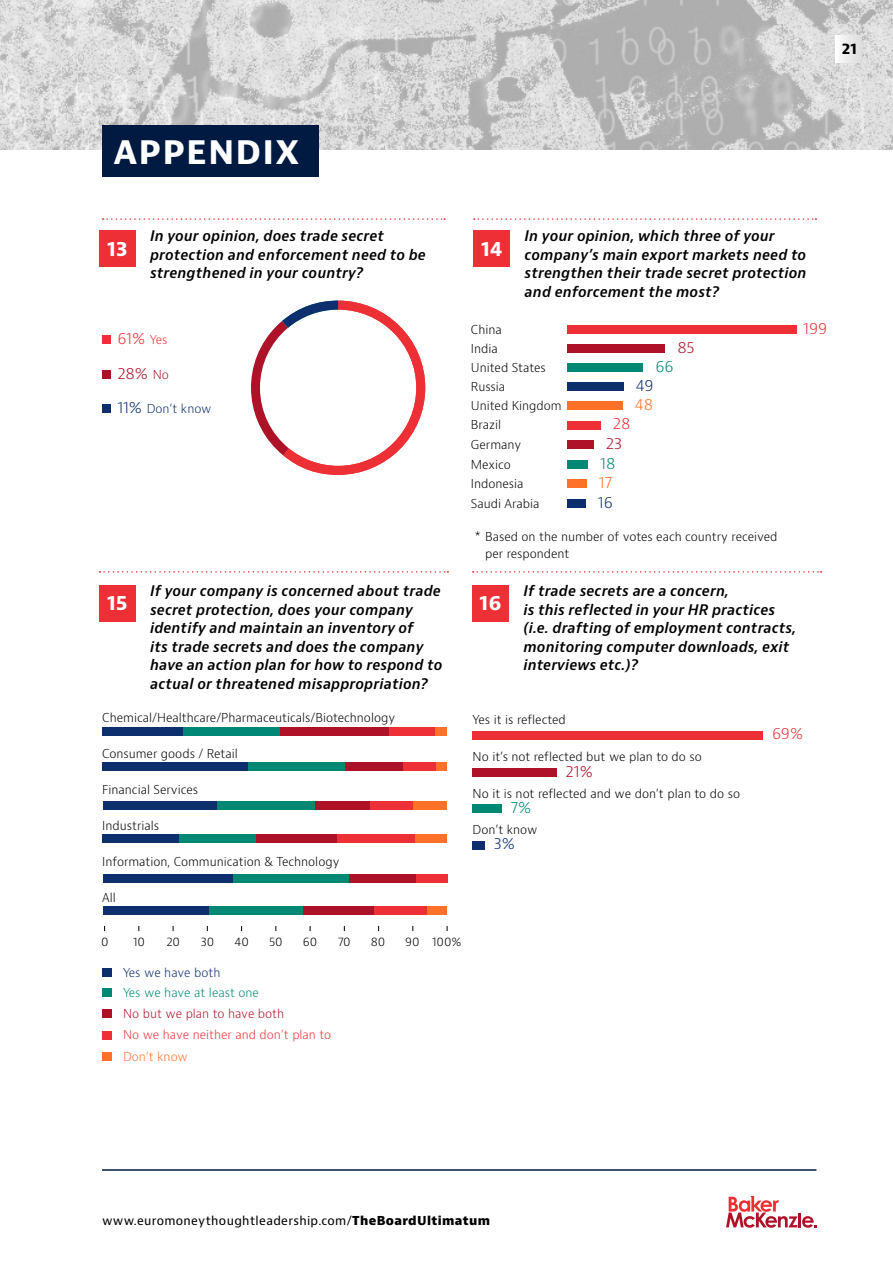
<style>
.page{position:relative;width:893px;height:1263px;background:#fff}
.page>*{position:absolute;margin:0;border:0;box-sizing:border-box;transform-origin:0 0}
.t1{font:700 34.5px "Baker Mc Kenzie Bernini";letter-spacing:.03em;color:#fff}
.t2{font:700 20.25px "Baker Mc Kenzie Bernini";letter-spacing:.01em;color:#fff}
.t3{font:300 15.75px "Baker Mc Kenzie Bernini";letter-spacing:-.015em;color:#ed3036}
.t4{font:300 15.75px "Baker Mc Kenzie Bernini";letter-spacing:-.01em;color:#ad1229}
.t5{font:300 15.75px "Baker Mc Kenzie Bernini";color:#008875}
.t6{font:300 15.75px "Baker Mc Kenzie Bernini";color:#0d2f6d}
.t7{font:300 15.75px "Baker Mc Kenzie Bernini";color:#ff7029}
.t8{font:700 15px "Baker Mc Kenzie Bernini";color:#000}
.t9{font:italic 600 14.25px/18.6px "Baker Mc Kenzie Bernini";letter-spacing:.01em;color:#000}
.t10{font:300 12px/19.5px "Baker Mc Kenzie Bernini";color:#000}
.t11{font:12px "Baker Mc Kenzie Bernini";letter-spacing:.03em;color:#000}
.t12{font:300 12px "Baker Mc Kenzie Bernini";color:#ed3036}
.t13{font:300 12px "Baker Mc Kenzie Bernini";color:#0d2f6d}
.t14{font:300 12px "Baker Mc Kenzie Bernini";color:#ad1229}
.t15{font:300 12px "Baker Mc Kenzie Bernini";color:#008875}
.t16{font:300 12px "Baker Mc Kenzie Bernini";color:#ff7029}
.s1{font-size:12px}
.s2{font-size:15.75px}
.s3{font-stretch:expanded}
</style>
<div class="page">
<img style="left:0;top:0;width:893px;height:149px">
<div style="left:102px;top:125px;width:216px;height:52px;background:#001a42"></div>
<svg style="left:726px;top:1196px;width:91px;height:32px"></svg>
<div style="left:102px;top:1031px;width:9px;height:8px;background:#ed3036"></div>
<div style="left:102px;top:1052px;width:9px;height:9px;background:#ff7029"></div>
<div style="left:102px;top:1009px;width:9px;height:9px;background:#ad1229"></div>
<div style="left:102px;top:988px;width:9px;height:9px;background:#008875"></div>
<div style="left:102px;top:968px;width:9px;height:8px;background:#0d2f6d"></div>
<div style="left:836px;top:35px;width:26px;height:27px;background:linear-gradient(to right,#fbfbfb,#ddd)"></div>
<div style="left:102px;top:404px;width:9px;height:9px;background:#0d2f6d"></div>
<div style="left:102px;top:370px;width:9px;height:9px;background:#ad1229"></div>
<div style="left:102px;top:336px;width:9px;height:8px;background:#ed3036"></div>
<svg style="left:251px;top:301px;width:174px;height:174px"></svg>
<div style="left:99px;top:230px;width:37px;height:37px;background:#ed3036"></div>
<div style="left:99px;top:585px;width:37px;height:37px;background:#ed3036"></div>
<div style="left:472px;top:585px;width:37px;height:37px;background:#ed3036"></div>
<svg style="left:473px;top:571px;width:349px;height:2px"></svg>
<svg style="left:99px;top:571px;width:349px;height:2px"></svg>
<div style="left:473px;top:230px;width:37px;height:37px;background:#ed3036"></div>
<svg style="left:474px;top:218px;width:342px;height:2px"></svg>
<svg style="left:103px;top:218px;width:342px;height:2px"></svg>
<hr style="left:102px;top:1169px;width:714px;height:2px;background:#001a42">
<div style="left:567px;top:499px;width:18px;height:9px;background:#0d2f6d"></div>
<div style="left:567px;top:480px;width:19px;height:8px;background:#ff7029"></div>
<div style="left:567px;top:460px;width:21px;height:8px;background:#008875"></div>
<div style="left:567px;top:440px;width:27px;height:9px;background:#ad1229"></div>
<div style="left:567px;top:421px;width:33px;height:8px;background:#ed3036"></div>
<div style="left:567px;top:383px;width:56px;height:8px;background:#0d2f6d"></div>
<div style="left:567px;top:402px;width:55px;height:8px;background:#ff7029"></div>
<div style="left:567px;top:363px;width:76px;height:9px;background:#008875"></div>
<div style="left:567px;top:344px;width:98px;height:9px;background:#ad1229"></div>
<div style="left:567px;top:325px;width:229px;height:9px;background:#ed3036"></div>
<div style="left:472px;top:731px;width:291px;height:8px;background:#ed3036"></div>
<div style="left:472px;top:768px;width:84px;height:9px;background:#ad1229"></div>
<div style="left:472px;top:804px;width:29px;height:9px;background:#008875"></div>
<div style="left:472px;top:841px;width:13px;height:9px;background:#0d2f6d"></div>
<div style="left:280px;top:728px;width:109px;height:8px;background:#ad1229"></div>
<div style="left:389px;top:728px;width:46px;height:8px;background:#ed3036"></div>
<div style="left:435px;top:728px;width:12px;height:8px;background:#ff7029"></div>
<div style="left:183px;top:728px;width:97px;height:8px;background:#008875"></div>
<div style="left:102px;top:728px;width:81px;height:8px;background:#0d2f6d"></div>
<div style="left:344px;top:763px;width:60px;height:8px;background:#ad1229"></div>
<div style="left:404px;top:763px;width:32px;height:8px;background:#ed3036"></div>
<div style="left:436px;top:763px;width:11px;height:8px;background:#ff7029"></div>
<div style="left:248px;top:763px;width:96px;height:8px;background:#008875"></div>
<div style="left:102px;top:763px;width:146px;height:8px;background:#0d2f6d"></div>
<div style="left:348px;top:874px;width:68px;height:8px;background:#ad1229"></div>
<div style="left:416px;top:874px;width:31px;height:8px;background:#ed3036"></div>
<div style="left:233px;top:874px;width:115px;height:8px;background:#008875"></div>
<div style="left:103px;top:874px;width:130px;height:8px;background:#0d2f6d"></div>
<div style="left:256px;top:834px;width:82px;height:9px;background:#ad1229"></div>
<div style="left:415px;top:834px;width:32px;height:9px;background:#ff7029"></div>
<div style="left:338px;top:834px;width:77px;height:9px;background:#ed3036"></div>
<div style="left:178px;top:834px;width:78px;height:9px;background:#008875"></div>
<div style="left:103px;top:834px;width:76px;height:9px;background:#0d2f6d"></div>
<div style="left:303px;top:906px;width:71px;height:8px;background:#ad1229"></div>
<div style="left:427px;top:906px;width:20px;height:8px;background:#ff7029"></div>
<div style="left:374px;top:906px;width:53px;height:8px;background:#ed3036"></div>
<div style="left:209px;top:906px;width:94px;height:8px;background:#008875"></div>
<div style="left:103px;top:906px;width:106px;height:8px;background:#0d2f6d"></div>
<div style="left:413px;top:802px;width:34px;height:8px;background:#ff7029"></div>
<div style="left:315px;top:802px;width:55px;height:8px;background:#ad1229"></div>
<div style="left:370px;top:802px;width:43px;height:8px;background:#ed3036"></div>
<div style="left:217px;top:802px;width:98px;height:8px;background:#008875"></div>
<div style="left:103px;top:802px;width:114px;height:8px;background:#0d2f6d"></div>
<p class="t8" style="left:842px;top:39px;width:16px">21</p>
<h1 class="t1" style="left:114px;top:129px;width:187px">APPENDIX</h1>
<h2 class="t2" style="left:107px;top:235px;width:22px">13</h2>
<p class="t9" style="left:150px;top:227px;width:277px">In your opinion, does trade secret protection and enforcement need to be strengthened in your country?</p>
<p class="t3" style="left:117px;top:328px;width:52px">61% <span class="s1">Yes</span></p>
<p class="t4" style="left:117px;top:363px;width:53px">28% <span class="s1">No</span></p>
<p class="t13" style="left:117px;top:401px;width:96px"><span class="s2">11%</span> Don’t know</p>
<h2 class="t2" style="left:481px;top:235px;width:23px">14</h2>
<p class="t9" style="left:525px;top:227px;width:284px">In your opinion, which three of your company’s main export markets need to strengthen their trade secret protection and enforcement the most?</p>
<p class="t10" style="left:471px;top:320px;width:32px">China</p>
<p class="t3" style="left:803px;top:318px;width:26px">199</p>
<p class="t10" style="left:471px;top:339px;width:76px;line-height:19px">India<br>United States</p>
<p class="t10" style="left:471px;top:396px;width:92px">United Kingdom</p>
<p class="t4" style="left:677px;top:337px;width:19px">85</p>
<p class="t5" style="left:655px;top:356px;width:20px">66</p>
<p class="t6" style="left:636px;top:375px;width:19px">49</p>
<p class="t10" style="left:471px;top:377px;width:36px">Russia</p>
<p class="t10" style="left:471px;top:415px;width:70px">Brazil<br>Germany<br>Mexico<br>Indonesia<br>Saudi Arabia</p>
<p class="t7" style="left:635px;top:394px;width:20px">48</p>
<p class="t3" style="left:613px;top:413px;width:19px">28</p>
<p class="t4" style="left:606px;top:433px;width:18px">23</p>
<p class="t5" style="left:600px;top:452px;width:17px">18</p>
<p class="t7" style="left:599px;top:472px;width:15px">17</p>
<p class="t6" style="left:598px;top:491px;width:16px">16</p>
<p class="t10" style="left:485px;top:529px;width:294px;line-height:16.5px;text-indent:-10px">* Based on the number of votes each country received per respondent</p>
<p class="t9" style="left:150px;top:582px;width:294px">If your company is concerned about trade secret protection, does your company identify and maintain an inventory of<br>its trade secrets and does the company have an action plan for how to respond to actual or threatened misappropriation?</p>
<h2 class="t2" style="left:107px;top:589px;width:22px">15</h2>
<h2 class="t2" style="left:480px;top:589px;width:24px">16</h2>
<p class="t9" style="left:523px;top:582px;width:274px">If trade secrets are a concern,<br>is this reflected in your HR practices (i.e. drafting of employment contracts, monitoring computer downloads, exit interviews etc.)?</p>
<p class="t10" style="left:102px;top:708px;width:294px">Chemical/Healthcare/Pharmaceuticals/Biotechnology</p>
<p class="t10" style="left:102px;top:744px;width:137px">Consumer goods / Retail</p>
<p class="t10" style="left:102px;top:780px;width:97px">Financial Services</p>
<p class="t10" style="left:102px;top:816px;width:58px">Industrials</p>
<p class="t10" style="left:102px;top:852px;width:239px">Information, Communication &amp; Technology</p>
<p class="t10" style="left:102px;top:888px;width:15px">All</p>
<p class="t10" style="left:473px;top:710px;width:95px">Yes it is reflected</p>
<p class="t10" style="left:473px;top:747px;width:231px">No it’s not reflected but we plan to do so</p>
<p class="t10" style="left:473px;top:784px;width:269px">No it is not reflected and we don’t plan to do so</p>
<p class="t10" style="left:473px;top:820px;width:66px">Don’t know</p>
<p class="t6" style="left:494px;top:832px;width:23px">3%</p>
<p class="t4" style="left:565px;top:760px;width:29px">21%</p>
<p class="t5" style="left:511px;top:797px;width:22px">7%</p>
<p class="t10" style="left:101px;top:932px;width:9px">0</p>
<p class="t10" style="left:133px;top:932px;width:13px">10</p>
<p class="t10" style="left:166px;top:932px;width:15px">20</p>
<p class="t10" style="left:201px;top:932px;width:15px">30</p>
<p class="t10" style="left:234px;top:932px;width:16px">40</p>
<p class="t10" style="left:269px;top:932px;width:15px">50</p>
<p class="t10" style="left:303px;top:932px;width:16px">60</p>
<p class="t10" style="left:338px;top:932px;width:14px">70</p>
<p class="t10" style="left:371px;top:932px;width:16px">80</p>
<p class="t10" style="left:405px;top:932px;width:58px">90 100%</p>
<p class="t13" style="left:123px;top:964px;width:99px">Yes we have both</p>
<p class="t15" style="left:123px;top:985px;width:137px">Yes we have at least one</p>
<p class="t14" style="left:123px;top:1005px;width:163px">No but we plan to have both</p>
<p class="t12" style="left:123px;top:1027px;width:210px">No we have neither and don’t plan to</p>
<p class="t16" style="left:123px;top:1048px;width:66px">Don’t know</p>
<p class="t3" style="left:772px;top:723px;width:33px">69%</p>
<p class="t11" style="left:102px;top:1212px;width:390px">www.euromoneythoughtleadership.com/<span class="s3">TheBoardUltimatum</span></p>
</div>
